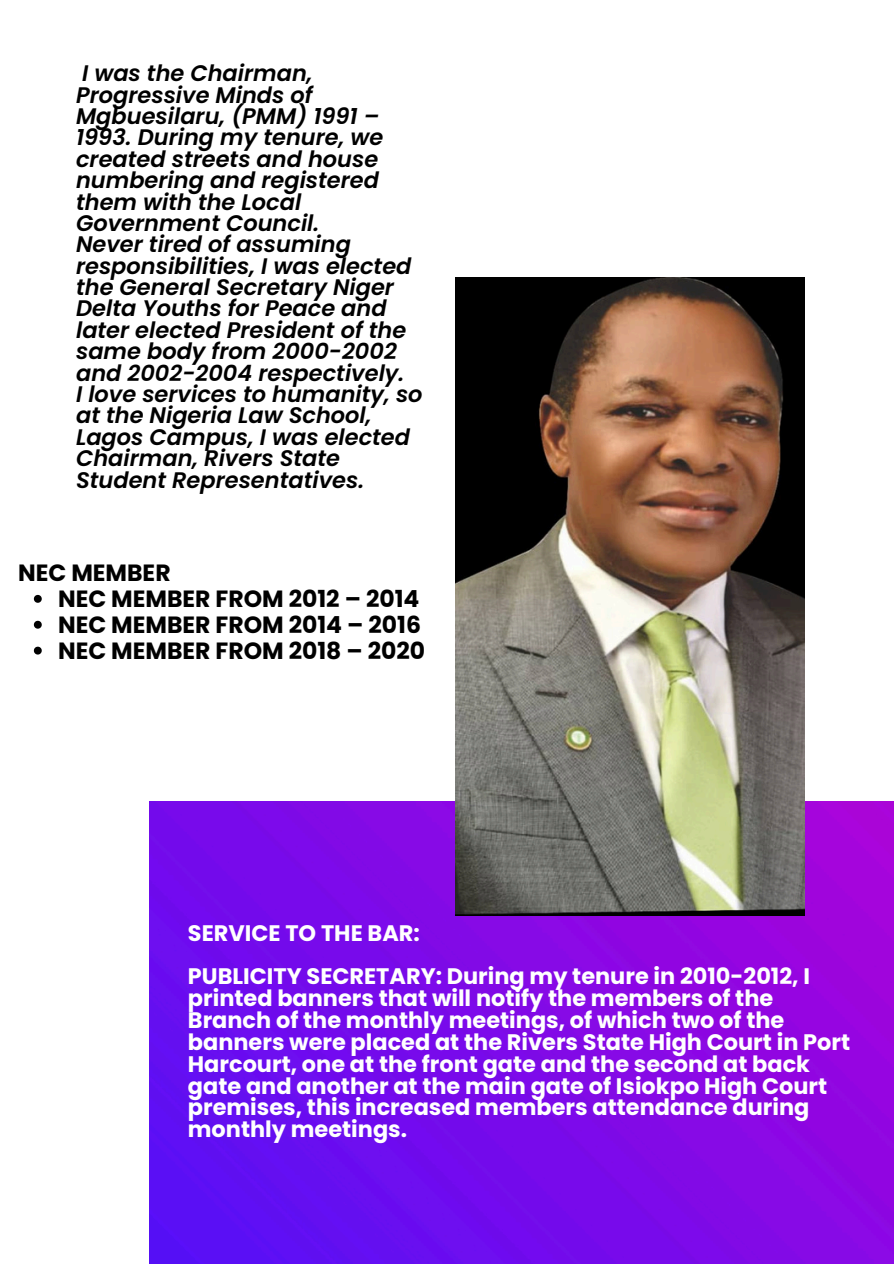
<style>
.page{position:relative;width:894px;height:1264px;background:#fff}
.page>*{position:absolute;margin:0;border:0;box-sizing:border-box;transform-origin:0 0}
.t1{font:700 23.4px "Poppins";color:#000}
.t2{font:italic 600 22.5px/21.3px "Poppins";color:#000}
.t3{font:700 22.5px/21.9px "Poppins";color:#fff}
</style>
<div class="page">
<img style="left:150px;top:801px;width:743px;height:462px">
<img style="left:455px;top:277px;width:349px;height:638px">
<svg style="left:34px;top:595px;width:8px;height:7px"></svg>
<svg style="left:34px;top:620px;width:8px;height:8px"></svg>
<svg style="left:34px;top:646px;width:8px;height:8px"></svg>
<p class="t2" style="left:76px;top:63px;width:348px">I was the Chairman,<br>Progressive Minds of<br>Mgbuesilaru, (PMM) 1991 –<br>1993. During my tenure, we created streets and house numbering and registered them with the Local<br>Government Council.<br>Never tired of assuming responsibilities, I was elected the General Secretary Niger<br>Delta Youths for Peace and later elected President of the same body from 2000-2002 and 2002-2004 respectively.<br>I love services to humanity, so at the Nigeria Law School,<br>Lagos Campus, I was elected</p>
<p class="t2" style="left:76px;top:447px;width:289px">Chairman, Rivers State<br>Student Representatives.</p>
<p class="t1" style="left:18px;top:557px;width:154px">NEC MEMBER</p>
<h1 class="t1" style="left:58px;top:582px;width:363px">NEC MEMBER FROM 2012 – 2014</h1>
<p class="t1" style="left:58px;top:608px;width:364px">NEC MEMBER FROM 2014 – 2016</p>
<p class="t1" style="left:58px;top:634px;width:368px">NEC MEMBER FROM 2018 – 2020</p>
<h1 class="t3" style="left:188px;top:921px;width:233px">SERVICE TO THE BAR:</h1>
<h2 class="t3" style="left:188px;top:965px;width:663px">PUBLICITY SECRETARY: During my tenure in 2010-2012, I printed banners that will notify the members of the Branch of the monthly meetings, of which two of the banners were placed at the Rivers State High Court in Port Harcourt, one at the front gate and the second at back gate and another at the main gate of Isiokpo High Court premises, this increased members attendance during monthly meetings.</h2>
</div>
